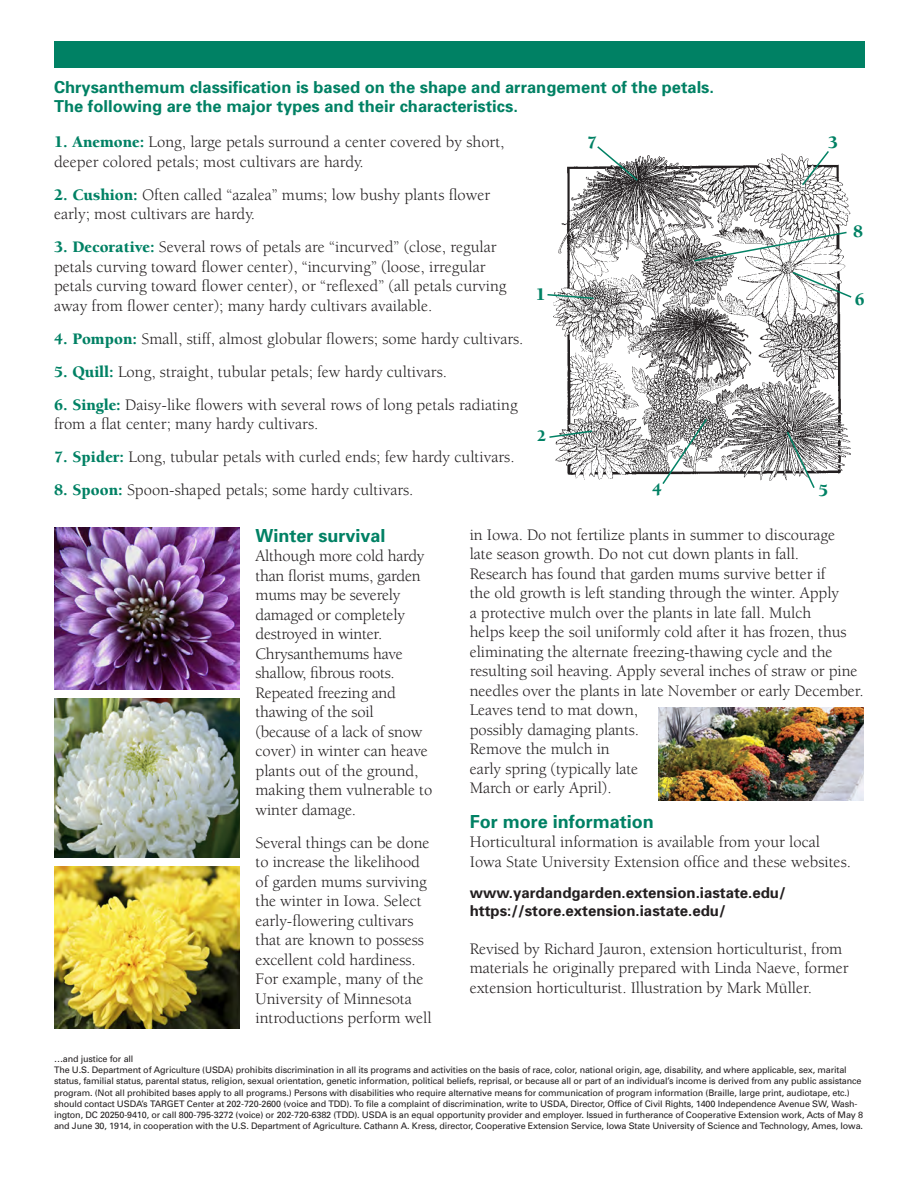
<style>
.page{position:relative;width:918px;height:1188px;background:#fff}
.page>*{position:absolute;margin:0;border:0;box-sizing:border-box;transform-origin:0 0}
.C_Head{font:700 18px "Univers";color:#008164}
.t1{font:900 18px "Berkeley";color:#008164}
.t2{font:16.5px/19.5px "Berkeley";letter-spacing:-.005em;color:#231f20}
.C_Head-2{font:700 16.5px "Univers";color:#008164}
.t3{font:900 16.5px "Berkeley";color:#008164}
.t4{font:700 15px/18px "Univers";color:#231f20}
.Pen_jus_credit_text{font:9px/11.2px "Univers";letter-spacing:-.015em;color:#231f20}
.s1{font-weight:900;color:#008164}
</style>
<div class="page">
<div style="left:54px;top:41px;width:810px;height:27px;background:#008164"></div>
<img style="left:554px;top:154px;width:297px;height:326px">
<svg style="left:547px;top:293px;width:48px;height:7px"></svg>
<svg style="left:549px;top:429px;width:45px;height:10px"></svg>
<svg style="left:596px;top:146px;width:43px;height:36px"></svg>
<svg style="left:801px;top:151px;width:29px;height:36px"></svg>
<svg style="left:693px;top:231px;width:155px;height:31px"></svg>
<svg style="left:791px;top:271px;width:61px;height:28px"></svg>
<svg style="left:785px;top:430px;width:31px;height:58px"></svg>
<svg style="left:661px;top:417px;width:48px;height:67px"></svg>
<img style="left:54px;top:698px;width:185px;height:159px">
<img style="left:54px;top:866px;width:185px;height:162px">
<img style="left:659px;top:708px;width:205px;height:92px">
<img style="left:54px;top:527px;width:185px;height:162px">
<p class="C_Head-2" style="left:54px;top:77px;width:662px">Chrysanthemum classification is based on the shape and arrangement of the petals.</p>
<p class="C_Head-2" style="left:54px;top:96px;width:465px">The following are the major types and their characteristics.</p>
<p class="t2" style="left:54px;top:133px;width:452px"><span class="s1">1. Anemone:</span> Long, large petals surround a center covered by short, deeper colored petals; most cultivars are hardy.</p>
<p class="t2" style="left:54px;top:185px;width:438px"><span class="s1">2. Cushion:</span> Often called “azalea” mums; low bushy plants flower early; most cultivars are hardy.</p>
<p class="t2" style="left:54px;top:238px;width:454px"><span class="s1">3. Decorative:</span> Several rows of petals are “incurved” (close, regular petals curving toward flower center), “incurving” (loose, irregular petals curving toward flower center), or “reflexed” (all petals curving away from flower center); many hardy cultivars available.</p>
<p class="t2" style="left:54px;top:329px;width:471px"><span class="s1">4. Pompon:</span> Small, stiff, almost globular flowers; some hardy cultivars.</p>
<p class="t2" style="left:54px;top:362px;width:395px"><span class="s1">5. Quill:</span> Long, straight, tubular petals; few hardy cultivars.</p>
<p class="t2" style="left:54px;top:395px;width:465px"><span class="s1">6. Single:</span> Daisy-like flowers with several rows of long petals radiating from a flat center; many hardy cultivars.</p>
<p class="t2" style="left:54px;top:448px;width:462px"><span class="s1">7. Spider:</span> Long, tubular petals with curled ends; few hardy cultivars.</p>
<p class="t2" style="left:54px;top:481px;width:361px"><span class="s1">8. Spoon:</span> Spoon-shaped petals; some hardy cultivars.</p>
<p class="t2" style="left:470px;top:525px;width:396px">in Iowa. Do not fertilize plants in summer to discourage<br>late season growth. Do not cut down plants in fall.<br>Research has found that garden mums survive better if<br>the old growth is left standing through the winter. Apply<br>a protective mulch over the plants in late fall. Mulch<br>helps keep the soil uniformly cold after it has frozen, thus eliminating the alternate freezing-thawing cycle and the resulting soil heaving. Apply several inches of straw or pine needles over the plants in late November or early December.<br>Leaves tend to mat down,<br>possibly damaging plants.<br>Remove the mulch in<br>early spring (typically late<br>March or early April).</p>
<p class="C_Head" style="left:470px;top:810px;width:186px">For more information</p>
<p class="t2" style="left:470px;top:833px;width:383px">Horticultural information is available from your local<br>Iowa State University Extension office and these websites.</p>
<p class="t4" style="left:470px;top:884px;width:317px">www.yardandgarden.extension.iastate.edu/ https://store.extension.iastate.edu/</p>
<p class="t2" style="left:470px;top:939px;width:380px">Revised by Richard Jauron, extension horticulturist, from materials he originally prepared with Linda Naeve, former extension horticulturist. Illustration by Mark Müller.</p>
<p class="t1" style="left:587px;top:133px;width:12px">7</p>
<p class="t1" style="left:828px;top:133px;width:12px">3</p>
<p class="t1" style="left:853px;top:222px;width:12px">8</p>
<p class="t1" style="left:536px;top:285px;width:12px">1</p>
<p class="t1" style="left:855px;top:290px;width:12px">6</p>
<p class="t3" style="left:537px;top:427px;width:11px">2</p>
<p class="t1" style="left:652px;top:480px;width:12px">4</p>
<p class="t1" style="left:818px;top:481px;width:12px">5</p>
<p class="C_Head" style="left:255px;top:524px;width:132px">Winter survival</p>
<p class="t2" style="left:255px;top:546px;width:178px">Although more cold hardy than florist mums, garden mums may be severely damaged or completely destroyed in winter.<br>Chrysanthemums have shallow, fibrous roots.<br>Repeated freezing and thawing of the soil (because of a lack of snow cover) in winter can heave plants out of the ground, making them vulnerable to winter damage.</p>
<p class="t2" style="left:256px;top:833px;width:178px">Several things can be done to increase the likelihood of garden mums surviving the winter in Iowa. Select early-flowering cultivars that are known to possess excellent cold hardiness.<br>For example, many of the<br>University of Minnesota introductions perform well</p>
<p class="Pen_jus_credit_text" style="left:54px;top:1053px;width:81px">…and justice for all</p>
<p class="Pen_jus_credit_text" style="left:54px;top:1064px;width:811px">The U.S. Department of Agriculture (USDA) prohibits discrimination in all its programs and activities on the basis of race, color, national origin, age, disability, and where applicable, sex, marital status, familial status, parental status, religion, sexual orientation, genetic information, political beliefs, reprisal, or because all or part of an individual’s income is derived from any public assistance program. (Not all prohibited bases apply to all programs.) Persons with disabilities who require alternative means for communication of program information (Braille, large print, audiotape, etc.) should contact USDA’s TARGET Center at 202-720-2600 (voice and TDD). To file a complaint of discrimination, write to USDA, Director, Office of Civil Rights, 1400 Independence Avenue SW, Wash&shy;ington, DC 20250-9410, or call 800-795-3272 (voice) or 202-720-6382 (TDD). USDA is an equal opportunity provider and employer. Issued in furtherance of Cooperative Extension work, Acts of May 8 and June 30, 1914, in cooperation with the U.S. Department of Agriculture. Cathann A. Kress, director, Cooperative Extension Service, Iowa State University of Science and Technology, Ames, Iowa.</p>
</div>
